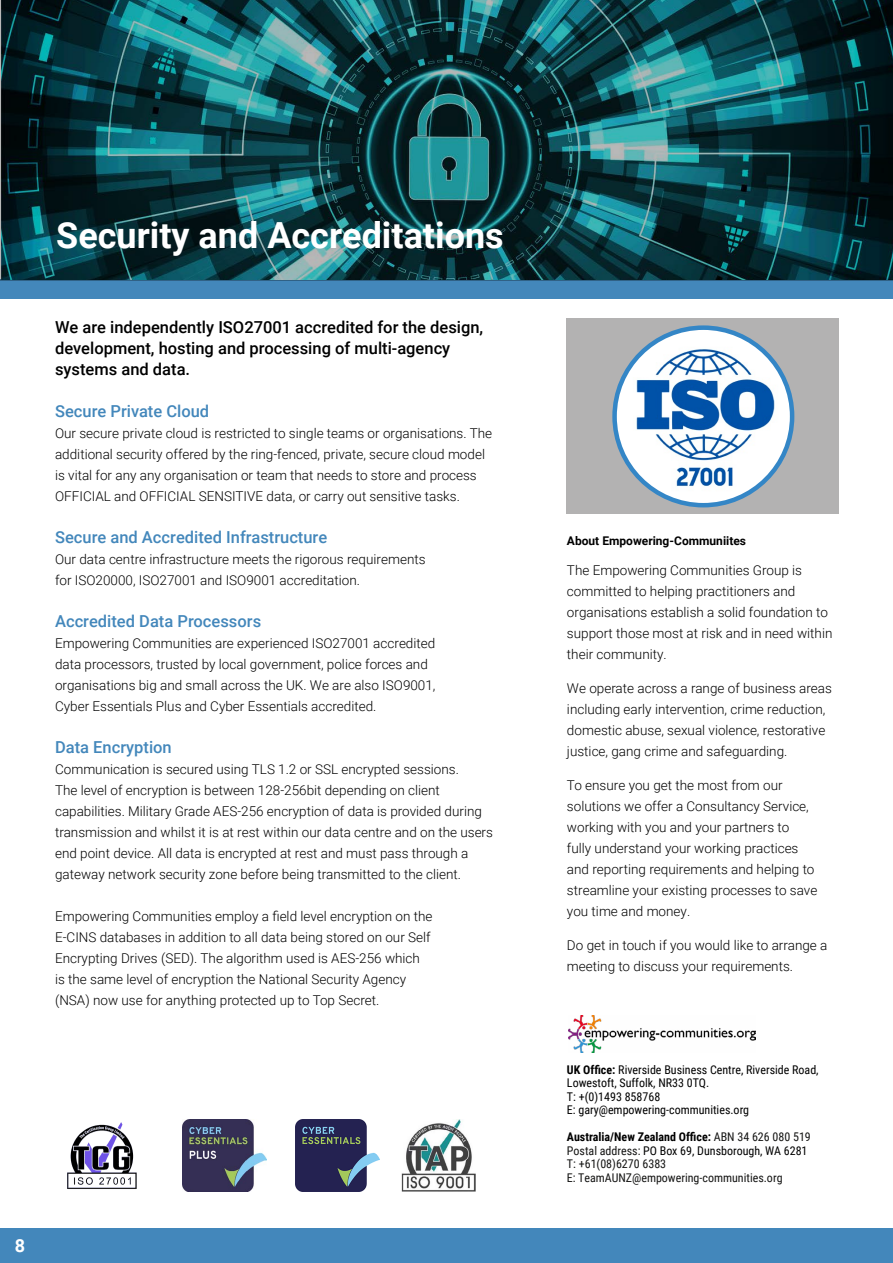
<style>
.page{position:relative;width:893px;height:1263px;background:#fff}
.page>*{position:absolute;margin:0;border:0;box-sizing:border-box;transform-origin:0 0}
.t1{font:700 36px "Roboto";color:#fff}
.t2{font:700 18px "Roboto";color:#fff}
.t3{font:500 16.5px/21px "Roboto";color:#000}
.t4{font:500 16.5px "Roboto";color:#4387bb}
.t5{font:300 13.5px/21px "Roboto";color:#000}
.t6{font:12px/13.5px "Roboto Condensed";color:#141413}
.t7{font:12px/13.5px "Roboto Condensed";color:#000}
.t8{font:700 12px "Roboto";color:#000}
.s1{font-weight:700}
.s2{font-weight:700;color:#000}
.s3{color:#000}
</style>
<div class="page">
<div style="left:0;top:1229px;width:893px;height:34px;background:#4387bb"></div>
<div style="left:0;top:280px;width:893px;height:19px;background:#4387bb"></div>
<div style="left:567px;top:319px;width:272px;height:195px;background:#b3b2b2"></div>
<svg style="left:0;top:0;width:893px;height:281px;background:#10464d"></svg>
<img style="left:615px;top:328px;width:177px;height:177px;border-radius:89px">
<div style="left:612px;top:325px;width:182px;height:182px;border:4px solid #3486c6;border-radius:50%"></div>
<img style="left:568px;top:1015px;width:187px;height:38px">
<img style="left:401px;top:1120px;width:75px;height:71px">
<img style="left:67px;top:1122px;width:70px;height:67px">
<img style="left:182px;top:1120px;width:85px;height:71px">
<img style="left:295px;top:1120px;width:85px;height:71px">
<h1 class="t1" style="left:56px;top:210px;width:449px">Security and Accreditations</h1>
<p class="t3" style="left:55px;top:316px;width:430px">We are independently ISO27001 accredited for the design, development, hosting and processing of multi-agency systems and data.</p>
<p class="t4" style="left:55px;top:399px;width:156px">Secure Private Cloud</p>
<p class="t5" style="left:55px;top:422px;width:439px">Our secure private cloud is restricted to single teams or organisations. The additional security offered by the ring-fenced, private, secure cloud model is vital for any any organisation or team that needs to store and process OFFICIAL and OFFICIAL SENSITIVE data, or carry out sensitive tasks.</p>
<p class="t4" style="left:55px;top:525px;width:274px">Secure and Accredited Infrastructure</p>
<p class="t5" style="left:55px;top:548px;width:372px">Our data centre infrastructure meets the rigorous requirements for ISO20000, ISO27001 and ISO9001 accreditation.</p>
<p class="t4" style="left:55px;top:609px;width:208px">Accredited Data Processors</p>
<p class="t5" style="left:55px;top:632px;width:382px">Empowering Communities are experienced ISO27001 accredited data processors, trusted by local government, police forces and organisations big and small across the UK. We are also ISO9001, Cyber Essentials Plus and Cyber Essentials accredited.</p>
<p class="t4" style="left:55px;top:735px;width:118px">Data Encryption</p>
<p class="t5" style="left:55px;top:758px;width:439px">Communication is secured using TLS 1.2 or SSL encrypted sessions.<br>The level of encryption is between 128-256bit depending on client capabilities. Military Grade AES-256 encryption of data is provided during transmission and whilst it is at rest within our data centre and on the users end point device. All data is encrypted at rest and must pass through a gateway network security zone before being transmitted to the client.</p>
<p class="t5" style="left:55px;top:905px;width:379px">Empowering Communities employ a field level encryption on the E-CINS databases in addition to all data being stored on our Self Encrypting Drives (SED). The algorithm used is AES-256 which is the same level of encryption the National Security Agency (NSA) now use for anything protected up to Top Secret.</p>
<h2 class="t2" style="left:15px;top:1233px;width:12px">8</h2>
<p class="t8" style="left:567px;top:532px;width:181px">About Empowering-Communiites</p>
<p class="t5" style="left:567px;top:559px;width:267px">The Empowering Communities Group is committed to helping practitioners and organisations establish a solid foundation to support those most at risk and in need within their community.</p>
<p class="t5" style="left:567px;top:677px;width:266px">We operate across a range of business areas including early intervention, crime reduction, domestic abuse, sexual violence, restorative justice, gang crime and safeguarding.</p>
<p class="t5" style="left:567px;top:774px;width:252px">To ensure you get the most from our solutions we offer a Consultancy Service, working with you and your partners to<br>fully understand your working practices and reporting requirements and helping to streamline your existing processes to save you time and money.</p>
<p class="t5" style="left:567px;top:934px;width:262px">Do get in touch if you would like to arrange a meeting to discuss your requirements.</p>
<p class="t7" style="left:567px;top:1062px;width:253px"><span class="s1">UK Office:</span> Riverside Business Centre, Riverside Road, Lowestoft, Suffolk, NR33 0TQ.<br>T: +(0)1493 858768<br>E: gary@empowering-communities.org</p>
<p class="t6" style="left:567px;top:1129px;width:245px"><span class="s2">Australia/New Zealand Office:</span> ABN 34 626 080 519<br>Postal address: <span class="s3">PO Box 69, Dunsborough, WA 6281<br></span>T: +61(08)6270 6383<br>E: TeamAUNZ@empowering-communities.org</p>
</div>
